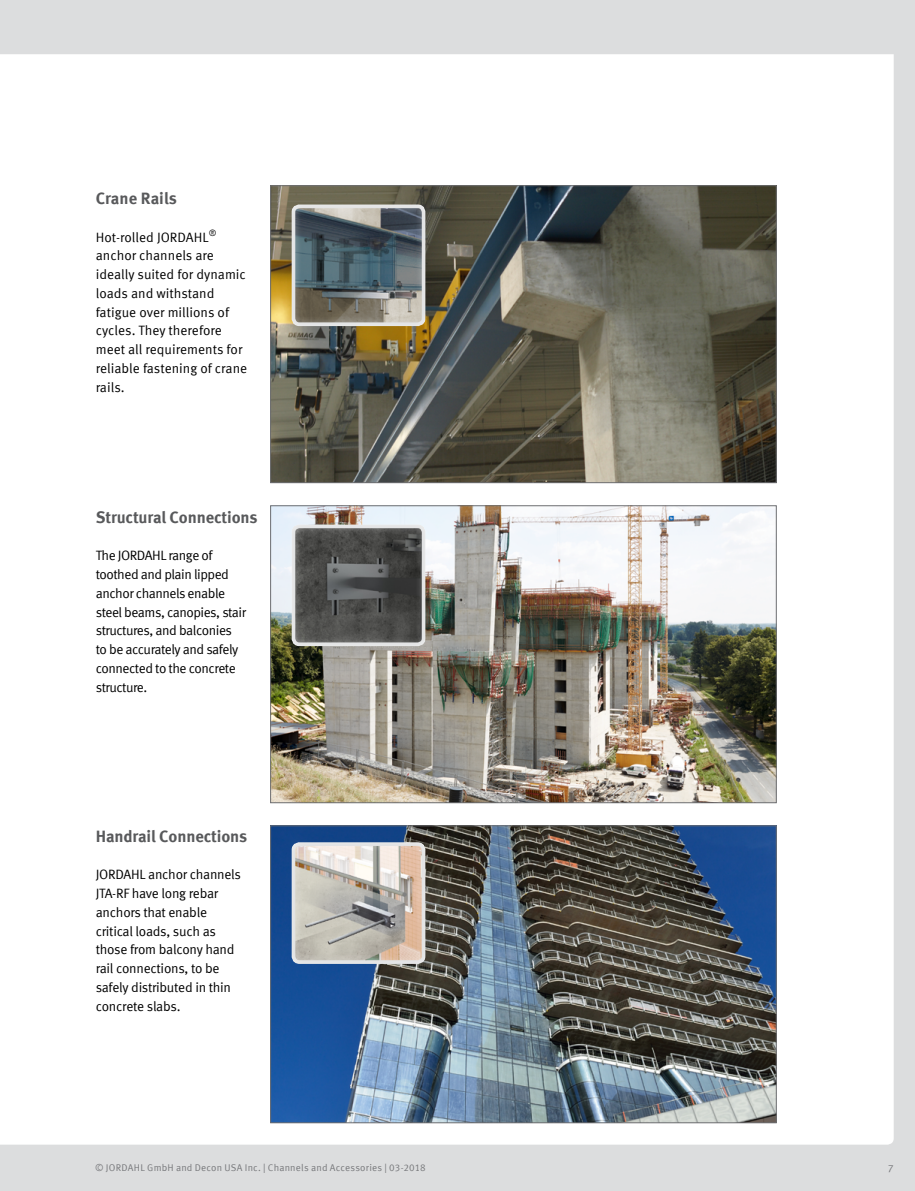
<style>
.page{position:relative;width:915px;height:1191px;background:#fff}
.page>*{position:absolute;margin:0;border:0;box-sizing:border-box;transform-origin:0 0}
._06_Zwischenhead{font:700 16.5px "Meta Pro";letter-spacing:-.01em;color:#58595b}
._07_Copy{font:13.5px/18.8px "Meta Pro";letter-spacing:-.02em;color:#000}
._07_Copy-2{font:13.5px/18.8px "Meta Pro";color:#000}
.t1{font:10.5px "Meta Pro";color:#77787b}
.t2{font:9.75px "Meta Pro";letter-spacing:.02em;color:#77787b}
</style>
<div class="page">
<div style="left:0;top:0;width:914px;height:1191px;background:#dcddde"></div>
<div style="left:0;top:54px;width:893px;height:1090px;background:#fff"></div>
<img style="left:272px;top:507px;width:502px;height:294px">
<div style="left:270px;top:505px;width:506px;height:298px;border:1px solid #6d6e71"></div>
<div style="left:277px;top:513px;width:161px;height:134px;background:#fff;opacity:.75"></div>
<img style="left:272px;top:827px;width:502px;height:294px">
<div style="left:270px;top:825px;width:506px;height:298px;border:1px solid #6d6e71"></div>
<div style="left:277px;top:831px;width:161px;height:133px;background:#fff;opacity:.75"></div>
<img style="left:272px;top:187px;width:502px;height:294px">
<div style="left:270px;top:185px;width:506px;height:298px;border:1px solid #6d6e71"></div>
<div style="left:277px;top:193px;width:161px;height:134px;background:#fff;opacity:.75"></div>
<p class="_06_Zwischenhead" style="left:96px;top:185px;width:83px">Crane Rails</p>
<p class="_07_Copy-2" style="left:96px;top:227px;width:153px">Hot-rolled JORDAHL<sup>® </sup>anchor channels are ideally suited for dynamic loads and withstand fatigue over millions of cycles. They therefore meet all requirements for reliable fastening of crane rails.</p>
<p class="_06_Zwischenhead" style="left:96px;top:504px;width:163px">Structural Connections</p>
<p class="_07_Copy" style="left:96px;top:545px;width:152px">The JORDAHL range of toothed and plain lipped anchor channels enable steel beams, canopies, stair structures, and balconies to be accurately and safely connected to the concrete structure.</p>
<p class="_06_Zwischenhead" style="left:96px;top:823px;width:153px">Handrail Connections</p>
<p class="_07_Copy" style="left:96px;top:864px;width:147px">JORDAHL anchor channels<br>JTA-RF have long rebar anchors that enable critical loads, such as those from balcony hand rail connections, to be safely distributed in thin concrete slabs.</p>
<p class="t2" style="left:95px;top:1160px;width:332px">© JORDAHL GmbH and Decon USA Inc. | Channels and Accessories | 03-2018</p>
<p class="t1" style="left:887px;top:1160px;width:7px">7</p>
</div>
